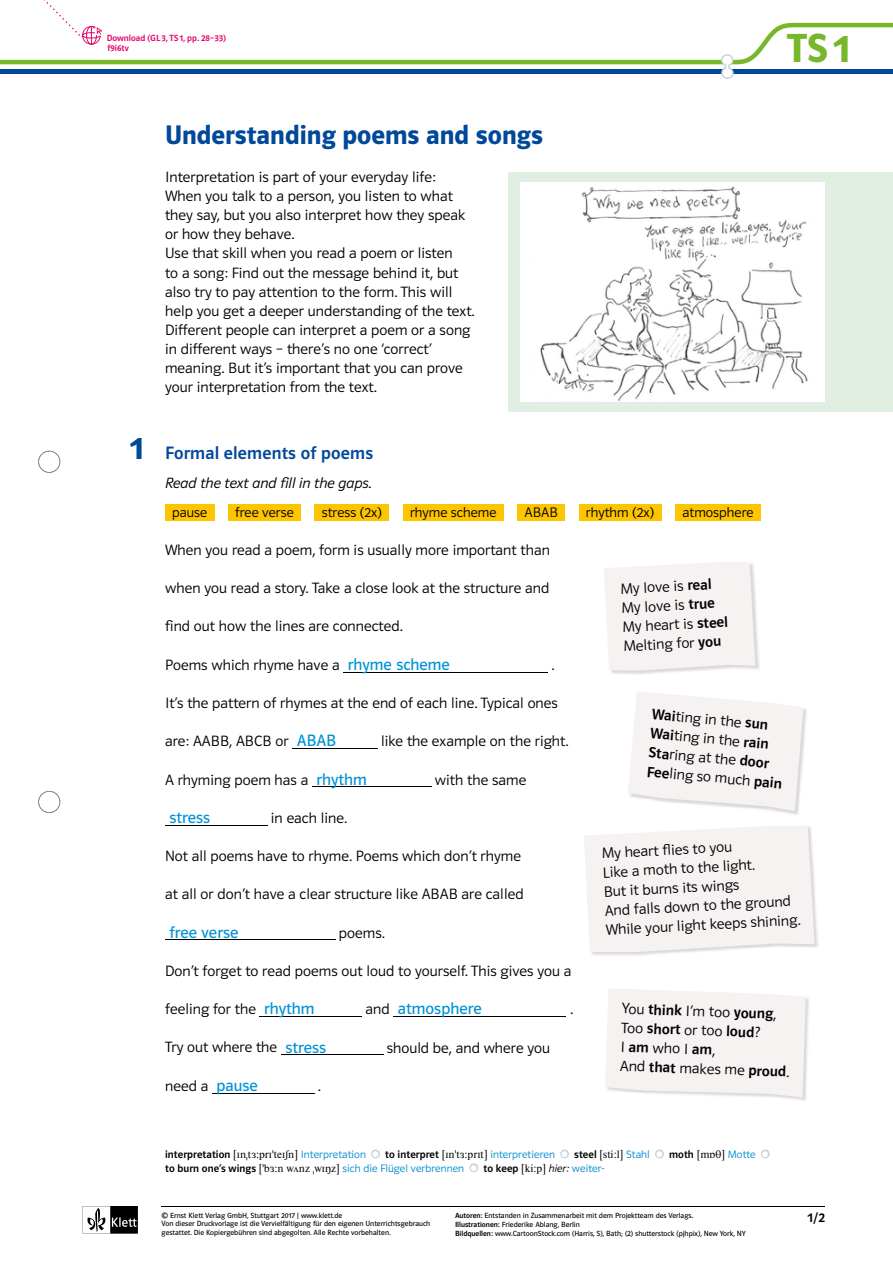
<style>
.page{position:relative;width:893px;height:1263px;background:#fff}
.page>*{position:absolute;margin:0;border:0;box-sizing:border-box;transform-origin:0 0}
.t1{font:42px "Polo 22 K Hfett";color:#76b82a}
.t2{font:33px "Polo ST11 K Hfett";color:#00489a}
.t3{font:27px "Polo ST11 K Hfett";color:#00489a}
.t4{font:18px "Polo ST11 K Krftg";letter-spacing:.01em;color:#00489a}
.t5{font:16.5px "Polo ST11 K Buch";color:#0093d6}
.t6{font:15px/19.2px "Polo ST11 K Leicht";letter-spacing:.005em;color:#000}
.t7{font:15px "Polo ST11 K Leicht Kursiv";color:#000}
.t8{font:13.8px "Polo ST11 K Leicht";letter-spacing:.005em;color:#000}
.t9{font:13.5px "Polo ST11 K Krftg";color:#000}
.t10{font:10.8px "Klett 55 Phon Ser";letter-spacing:.005em;color:#000}
.t11{font:10.8px "Polo ST11 K Leicht";letter-spacing:.005em;color:#008bd2}
.t12{font:9px/10.5px "Polo ST11 K Krftg";color:#e6006d}
.t13{font:7.5px/8.9px "Polo ST11 K Buch";color:#000}
.s1{font-family:"Polo ST11 K Buch";font-size:16.5px;color:#0093d6}
.s2{font-family:"Polo ST11 K Leicht";font-size:15px;color:#000}
.s3{font-family:"Polo ST11 K Krftg"}
.s4{font-family:"Polo ST11 K Leicht";color:#008bd2}
.s5{font-family:"Mistral";font-size:13.5px;color:#fff}
.s6{font-family:"Polo ST11 K Krftg";color:#000}
.s7{font-family:"Klett 55 Phon Ser";color:#000}
.s8{font-family:"Polo ST11 K Leicht Kursiv";color:#000}
</style>
<div class="page">
<svg style="left:83px;top:1206px;width:55px;height:27px"></svg>
<svg style="left:0;top:0;width:893px;height:79px"></svg>
<svg style="left:38px;top:451px;width:22px;height:22px"></svg>
<svg style="left:38px;top:791px;width:22px;height:22px"></svg>
<hr style="left:162px;top:1206px;width:663px;height:1px;background:#000">
<div style="left:508px;top:172px;width:385px;height:239px;background:#e1efe2"></div>
<div style="left:165px;top:504px;width:49px;height:17px;background:#fdc400"></div>
<div style="left:228px;top:504px;width:73px;height:17px;background:#fdc400"></div>
<div style="left:315px;top:504px;width:74px;height:17px;background:#fdc400"></div>
<div style="left:403px;top:504px;width:101px;height:17px;background:#fdc400"></div>
<div style="left:517px;top:504px;width:48px;height:17px;background:#fdc400"></div>
<div style="left:579px;top:504px;width:82px;height:17px;background:#fdc400"></div>
<div style="left:675px;top:504px;width:86px;height:17px;background:#fdc400"></div>
<hr style="left:343px;top:672px;width:205px;height:1px;background:#000">
<hr style="left:292px;top:748px;width:85px;height:1px;background:#000">
<hr style="left:312px;top:786px;width:119px;height:1px;background:#000">
<hr style="left:165px;top:825px;width:102px;height:1px;background:#000">
<hr style="left:165px;top:939px;width:170px;height:1px;background:#000">
<hr style="left:260px;top:1016px;width:102px;height:1px;background:#000">
<hr style="left:394px;top:1016px;width:172px;height:1px;background:#000">
<hr style="left:281px;top:1054px;width:102px;height:1px;background:#000">
<hr style="left:212px;top:1093px;width:102px;height:1px;background:#000">
<svg style="left:371px;top:1149px;width:9px;height:10px"></svg>
<svg style="left:560px;top:1149px;width:9px;height:10px"></svg>
<svg style="left:655px;top:1149px;width:9px;height:10px"></svg>
<svg style="left:761px;top:1149px;width:9px;height:10px"></svg>
<svg style="left:469px;top:1163px;width:10px;height:10px"></svg>
<div style="left:521px;top:182px;width:304px;height:219px;background:#fff"></div>
<img style="left:540px;top:186px;width:268px;height:215px">
<img style="left:611px;top:594px;width:148px;height:81px">
<svg style="left:604px;top:562px;width:151px;height:109px"></svg>
<img style="left:775px;top:708px;width:32px;height:107px">
<svg style="left:628px;top:692px;width:175px;height:119px"></svg>
<img style="left:592px;top:879px;width:226px;height:77px">
<svg style="left:584px;top:826px;width:230px;height:126px"></svg>
<img style="left:776px;top:997px;width:33px;height:104px">
<svg style="left:605px;top:989px;width:201px;height:108px"></svg>
<p class="t12" style="left:107px;top:33px;width:121px">Download (GL 3, TS 1, pp. 28–33) f9i6tv</p>
<h3 class="t3" style="left:165px;top:119px;width:380px">Understanding poems and songs</h3>
<p class="t6" style="left:165px;top:167px;width:311px">Interpretation is part of your everyday life:<br>When you talk to a person, you listen to what they say, but you also interpret how they speak or how they behave.<br>Use that skill when you read a poem or listen<br>to a song: Find out the message behind it, but also try to pay attention to the form. This will help you get a deeper understanding of the text.<br>Different people can interpret a poem or a song in different ways – there’s no one ‘correct’ meaning. But it’s important that you can prove your interpretation from the text.</p>
<h1 class="t1" style="left:787px;top:26px;width:65px">TS 1</h1>
<h2 class="t2" style="left:130px;top:430px;width:15px">1</h2>
<p class="t4" style="left:165px;top:443px;width:210px">Formal elements of poems</p>
<p class="t7" style="left:165px;top:475px;width:208px">Read the text and fill in the gaps.</p>
<p class="t8" style="left:172px;top:504px;width:37px">pause</p>
<p class="t8" style="left:235px;top:504px;width:60px">free verse</p>
<p class="t8" style="left:322px;top:504px;width:62px">stress (2x)</p>
<p class="t8" style="left:410px;top:504px;width:88px">rhyme scheme</p>
<p class="t8" style="left:524px;top:504px;width:35px">ABAB</p>
<p class="t8" style="left:586px;top:504px;width:70px">rhythm (2x)</p>
<p class="t8" style="left:682px;top:504px;width:73px">atmosphere</p>
<p class="t6" style="left:165px;top:540px;width:386px">When you read a poem, form is usually more important than</p>
<p class="t6" style="left:165px;top:579px;width:386px">when you read a story. Take a close look at the structure and</p>
<p class="t6" style="left:165px;top:617px;width:239px">find out how the lines are connected.</p>
<p class="t6" style="left:165px;top:655px;width:286px">Poems which rhyme have a <span class="s1">rhyme scheme</span></p>
<p class="t6" style="left:551px;top:655px;width:5px">.</p>
<p class="t6" style="left:165px;top:693px;width:394px">It’s the pattern of rhymes at the end of each line. Typical ones</p>
<p class="t6" style="left:165px;top:732px;width:173px">are: AABB, ABCB or <span class="s1">ABAB</span></p>
<p class="t6" style="left:381px;top:732px;width:189px">like the example on the right.</p>
<p class="t6" style="left:165px;top:770px;width:203px">A rhyming poem has a <span class="s1">rhythm</span></p>
<p class="t6" style="left:435px;top:770px;width:93px">with the same</p>
<p class="t5" style="left:169px;top:808px;width:42px">stress</p>
<p class="t6" style="left:271px;top:808px;width:78px">in each line.</p>
<p class="t6" style="left:165px;top:847px;width:357px">Not all poems have to rhyme. Poems which don’t rhyme</p>
<p class="t6" style="left:165px;top:885px;width:360px">at all or don’t have a clear structure like ABAB are called</p>
<p class="t5" style="left:169px;top:923px;width:70px">free verse</p>
<p class="t6" style="left:339px;top:923px;width:47px">poems.</p>
<p class="t6" style="left:165px;top:961px;width:408px">Don’t forget to read poems out loud to yourself. This gives you a</p>
<p class="t6" style="left:165px;top:1000px;width:151px">feeling for the <span class="s1">rhythm</span></p>
<p class="t5" style="left:366px;top:1000px;width:118px"><span class="s2">and</span> atmosphere</p>
<p class="t6" style="left:570px;top:1000px;width:5px">.</p>
<p class="t6" style="left:165px;top:1038px;width:163px">Try out where the <span class="s1">stress</span></p>
<p class="t6" style="left:387px;top:1038px;width:165px">should be, and where you</p>
<p class="t6" style="left:165px;top:1076px;width:94px">need a <span class="s1">pause</span></p>
<p class="t6" style="left:318px;top:1076px;width:5px">.</p>
<p class="t6" style="left:620px;top:579px;width:107px;rotate:-3deg">M y love is <span class="s3">real<br></span>M y love is <span class="s3">true<br></span>M y heart is <span class="s3">steel<br></span>M elting for <span class="s3">you</span></p>
<p class="t6" style="left:653px;top:705px;width:137px;rotate:5deg"><span class="s3">W ai</span>ting in the <span class="s3">sun<br>W ai</span>ting in the <span class="s3">rain<br>Sta</span>ring at the <span class="s3">door<br>Fee</span>ling so much <span class="s3">pain</span></p>
<p class="t6" style="left:601px;top:844px;width:197px;rotate:-3deg">M y heart fl ies to you<br>Like a moth to the light.<br>But it burns its wings<br>And falls down to the ground<br>While your light keeps shining.</p>
<p class="t6" style="left:622px;top:999px;width:171px;rotate:2deg">You <span class="s3">think</span> I’m too <span class="s3">young</span>,<br>Too <span class="s3">short</span> or too <span class="s3">loud</span>?<br>I <span class="s3">am</span> who I <span class="s3">am</span> ,<br>And <span class="s3">that</span> makes me <span class="s3">proud</span>.</p>
<p class="t10" style="left:165px;top:1147px;width:606px"><span class="s3">interpretation</span> !In+t3:prI*teISn? <span class="s4">Interpretation</span> <span class="s5">●</span> <span class="s3">to interpret</span> !In*t3:prIt? <span class="s4">interpretieren</span> <span class="s5">●</span> <span class="s3">steel</span> !sti:l? <span class="s4">Stahl</span> <span class="s5">●</span> <span class="s3">moth</span> !mOT? <span class="s4">Motte</span> <span class="s5">●</span></p>
<p class="t11" style="left:165px;top:1162px;width:441px"><span class="s6">to burn one’s wings</span> <span class="s7">!*b3:n w0nz +wINz?</span> sich die Flügel verbrennen <span class="s5">●</span> <span class="s6">to keep</span> <span class="s7">!ki:p?</span> <span class="s8">hier:</span> weiter-</p>
<p class="t13" style="left:162px;top:1211px;width:270px">© Ernst Klett Verlag GmbH, Stuttgart 2017 | www.klett.de<br>Von dieser Druckvorlage ist die Vervielfältigung für den eigenen Unterrichtsgebrauch gestattet. Die Kopiergebühren sind abgegolten. Alle Rechte vorbehalten.</p>
<p class="t9" style="left:808px;top:1210px;width:19px">1/2</p>
<p class="t13" style="left:455px;top:1211px;width:292px"><span class="s3">Autoren:</span> Entstanden in Zusammenarbeit mit dem Projektteam des Verlags.<br><span class="s3">Illustrationen:</span> Friederike Ablang, Berlin<br><span class="s3">Bildquellen:</span> www.CartoonStock.com (Harris, S), Bath; (2) shutterstock (pjhpix), New York, NY</p>
</div>
